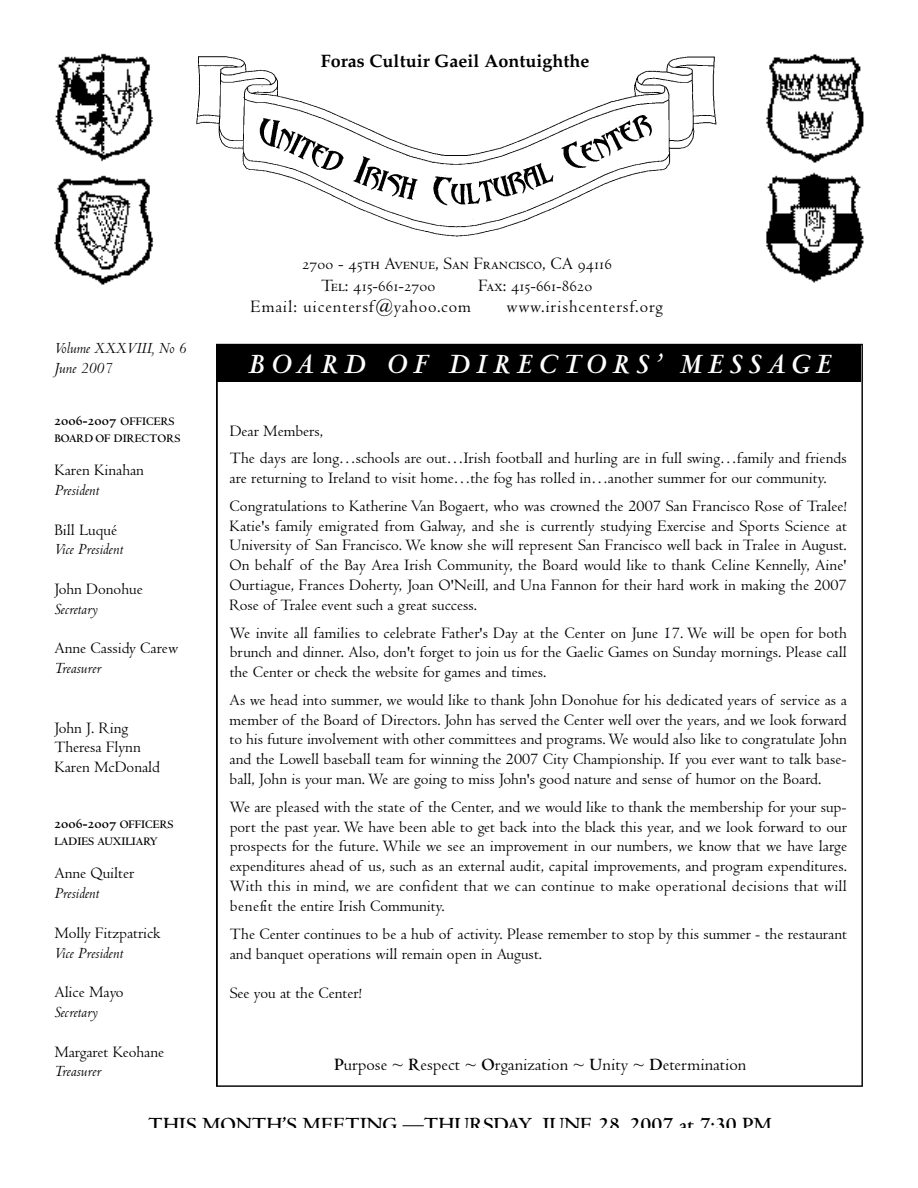
<style>
.page{position:relative;width:918px;height:1188px;background:#fff}
.page>*{position:absolute;margin:0;border:0;box-sizing:border-box;transform-origin:0 0}
.t1{font:italic 700 30px "Centaur";letter-spacing:.22em;color:#fff}
.t2{font:700 21px "Centaur";color:#000}
.t3{font:18px "Centaur";color:#000}
.t4{font:18px/21.6px "Centaur MT SC";color:#000}
.t5{font:700 18px "Palatino";color:#000}
.t6{font:18px "Centaur";letter-spacing:.045em;color:#000}
.t7{font:16.5px/19.8px "Centaur";color:#000}
.t8{font:italic 16.5px/19.8px "Centaur";color:#000}
.t9{font:16.5px "Centaur MT Bold Os F";color:#000}
.t10{font:12px "Centaur MT Bold Os F";color:#000}
.s1{font-size:12px}
.s2{font-family:"Centaur";font-weight:700;font-size:12px}
.s3{font-weight:700}
</style>
<div class="page">
<svg style="left:216px;top:344px;width:647px;height:743px"></svg>
<img style="left:54px;top:53px;width:99px;height:232px">
<img style="left:766px;top:54px;width:98px;height:229px">
<img style="left:196px;top:56px;width:521px;height:181px">
<div style="left:319px;top:53px;width:273px;height:25px;background:#fff"></div>
<div style="left:217px;top:345px;width:644px;height:37px;background:#000"></div>
<div style="left:228px;top:423px;width:621px;height:608px;background:#fff"></div>
<p class="t5" style="left:321px;top:54px;width:270px">Foras Cultuir Gaeil Aontuighthe</p>
<p class="t4" style="left:321px;top:255px;width:292px;text-indent:-19px">2700 - 45th Avenue, San Francisco, CA 94116<br>Tel: 415-661-2700</p>
<p class="t4" style="left:479px;top:276px;width:115px">Fax: 415-661-8620</p>
<p class="t8" style="left:54px;top:340px;width:134px">Volume XXXVIII, No 6<br>June 2007</p>
<p class="t9" style="left:54px;top:414px;width:122px">2006-2007 <span class="s1">OFFICERS</span></p>
<p class="t10" style="left:54px;top:434px;width:127px">BOARD OF DIRECTORS</p>
<p class="t7" style="left:54px;top:462px;width:91px">Karen Kinahan</p>
<p class="t8" style="left:54px;top:482px;width:46px">President</p>
<p class="t7" style="left:54px;top:521px;width:64px">Bill Luqué</p>
<p class="t8" style="left:54px;top:541px;width:70px">Vice President</p>
<p class="t7" style="left:54px;top:581px;width:90px">John Donohue</p>
<p class="t8" style="left:54px;top:601px;width:45px">Secretary</p>
<p class="t7" style="left:54px;top:640px;width:125px">Anne Cassidy Carew</p>
<p class="t8" style="left:54px;top:660px;width:48px">Treasurer</p>
<p class="t7" style="left:54px;top:719px;width:107px">John J. Ring<br>Theresa Flynn<br>Karen McDonald</p>
<p class="t9" style="left:54px;top:817px;width:121px">2006-2007 <span class="s1">O</span><span class="s2">FFICE</span><span class="s1">RS</span></p>
<p class="t10" style="left:54px;top:837px;width:105px">LADIES AUXILIARY</p>
<p class="t7" style="left:54px;top:865px;width:81px">Anne Quilter</p>
<p class="t8" style="left:54px;top:885px;width:46px">President</p>
<p class="t7" style="left:54px;top:925px;width:108px">Molly Fitzpatrick</p>
<p class="t8" style="left:54px;top:944px;width:70px">Vice President</p>
<p class="t7" style="left:54px;top:984px;width:71px">Alice Mayo</p>
<p class="t8" style="left:54px;top:1004px;width:45px">Secretary</p>
<p class="t7" style="left:54px;top:1043px;width:111px">Margaret Keohane</p>
<p class="t8" style="left:54px;top:1063px;width:48px">Treasurer</p>
<p class="t6" style="left:251px;top:300px;width:222px">Email: uicentersf@ya h o o.com</p>
<p class="t3" style="left:506px;top:300px;width:158px">www.ir is h c e n t e r s f.o rg</p>
<h1 class="t1" style="left:248px;top:352px;width:584px">B OARD OF DIRECTO R S ’ M E S S AG E</h1>
<p class="t7" style="left:230px;top:419px;width:619px;line-height:27.8px">Dear Members,<br>The days are long…schools are out…Irish football and hurling are in full swing…family and friends</p>
<p class="t7" style="left:230px;top:466px;width:619px;line-height:27.8px">are returning to Ireland to visit home…the fog has rolled in…another summer for our community.<br>Congratulations to Katherine Van Bogaert, who was crowned the 2007 San Francisco Rose of Tralee!</p>
<p class="t7" style="left:230px;top:518px;width:619px;text-align:justify">Katie's family emigrated from Galway, and she is currently studying Exercise and Sports Science at University of San Francisco. We know she will represent San Francisco well back in Tralee in August.<br>On behalf of the Bay Area Irish Community, the Board would like to thank Celine Kennelly, Aine' Ourtiague, Frances Doherty, Joan O'Neill, and Una Fannon for their hard work in making the 2007<br>Rose of Tralee event such a great success.</p>
<p class="t7" style="left:230px;top:624px;width:619px;text-align:justify">We invite all families to celebrate Father's Day at the Center on June 17. We will be open for both brunch and dinner. Also, don't forget to join us for the Gaelic Games on Sunday mornings. Please call the Center or check the website for games and times.</p>
<p class="t7" style="left:230px;top:692px;width:619px;text-align:justify">As we head into summer, we would like to thank John Donohue for his dedicated years of service as a member of the Board of Directors. John has served the Center well over the years, and we look forward to his future involvement with other committees and programs. We would also like to congratulate John and the Lowell baseball team for winning the 2007 City Championship. If you ever want to talk base&shy;ball, John is your man. We are going to miss John's good nature and sense of humor on the Board.</p>
<p class="t7" style="left:230px;top:799px;width:619px;text-align:justify">We are pleased with the state of the Center, and we would like to thank the membership for your sup&shy;port the past year. We have been able to get back into the black this year, and we look forward to our prospects for the future. While we see an improvement in our numbers, we know that we have large expenditures ahead of us, such as an external audit, capital improvements, and program expenditures.<br>With this in mind, we are confident that we can continue to make operational decisions that will b e n e fit the entire Irish Community.</p>
<p class="t7" style="left:230px;top:926px;width:619px">The Center continues to be a hub of activity. Please remember to stop by this summer - the restaurant and banquet operations will remain open in August.</p>
<p class="t7" style="left:230px;top:985px;width:134px">See you at the Center!</p>
<p class="t3" style="left:334px;top:1058px;width:413px"><span class="s3">P</span>urpose ~ <span class="s3">R</span>espect ~ <span class="s3">O</span>rganization ~ <span class="s3">U</span>nity ~ <span class="s3">D</span>etermination</p>
<p class="t2" style="left:148px;top:1117px;width:625px">THIS MONTH’S MEETING —THURSDAY, JUNE 28, 2007 at 7:30 PM</p>
</div>
